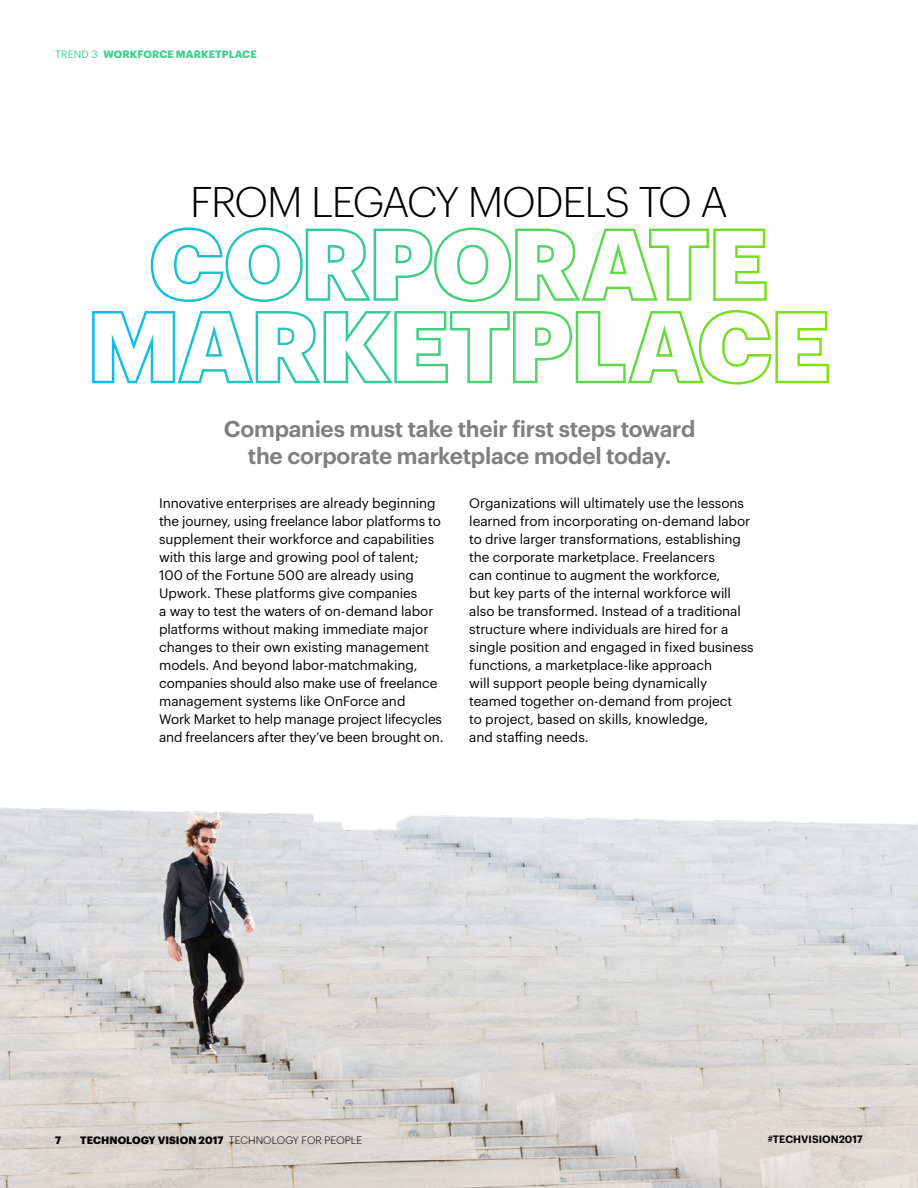
<style>
.page{position:relative;width:918px;height:1188px;background:#fff}
.page>*{position:absolute;margin:0;border:0;box-sizing:border-box;transform-origin:0 0}
.t1{font:300 42px "Graphik";letter-spacing:-.045em;color:#000}
.t2{font:600 22.5px/27px "Graphik";letter-spacing:-.015em;color:#808080;text-align:center}
.t3{font:13.5px/18px "Graphik";letter-spacing:-.005em;color:#000}
.t4{font:700 10.5px "Graphik";letter-spacing:.005em;color:#000}
.t5{font:700 10.5px "Graphik";letter-spacing:.005em;color:#43cf8c}
.t6{font:600 10.5px "Graphik";color:#000}
.s1{font-weight:400}
.s2{font-weight:300}
</style>
<div class="page">
<img style="left:0;top:807px;width:918px;height:381px">
<svg style="left:151px;top:227px;width:616px;height:75px"></svg>
<svg style="left:92px;top:310px;width:737px;height:75px"></svg>
<p class="t5" style="left:55px;top:46px;width:203px"><span class="s1">TREND 3</span> WORKFORCE MARKETPLACE</p>
<h1 class="t1" style="left:190px;top:171px;width:539px">FROM LEGACY MODELS TO A</h1>
<h2 class="t2" style="left:224px;top:413px;width:473px">Companies must take their first steps toward the corporate marketplace model today.</h2>
<p class="t3" style="left:159px;top:493px;width:286px">Innovative enterprises are already beginning the journey, using freelance labor platforms to supplement their workforce and capabilities with this large and growing pool of talent; 100 of the Fortune 500 are already using Upwork. These platforms give companies<br>a way to test the waters of on-demand labor platforms without making immediate major changes to their own existing management models. And beyond labor-matchmaking, companies should also make use of freelance management systems like OnForce and<br>Work Market to help manage project lifecycles and freelancers after they’ve been brought on.</p>
<p class="t3" style="left:469px;top:493px;width:286px">Organizations will ultimately use the lessons learned from incorporating on-demand labor to drive larger transformations, establishing the corporate marketplace. Freelancers<br>can continue to augment the workforce,<br>but key parts of the internal workforce will also be transformed. Instead of a traditional structure where individuals are hired for a single position and engaged in fixed business functions, a marketplace-like approach<br>will support people being dynamically teamed together on-demand from project<br>to project, based on skills, knowledge,<br>and staffing needs.</p>
<p class="t4" style="left:55px;top:1132px;width:8px">7</p>
<p class="t4" style="left:80px;top:1132px;width:284px">TECHNOLOGY VISION 2017 <span class="s2">TECHNOLOGY FOR PEOPLE</span></p>
<p class="t6" style="left:768px;top:1131px;width:97px"><span class="s1">#</span>TECHVISION2017</p>
</div>
